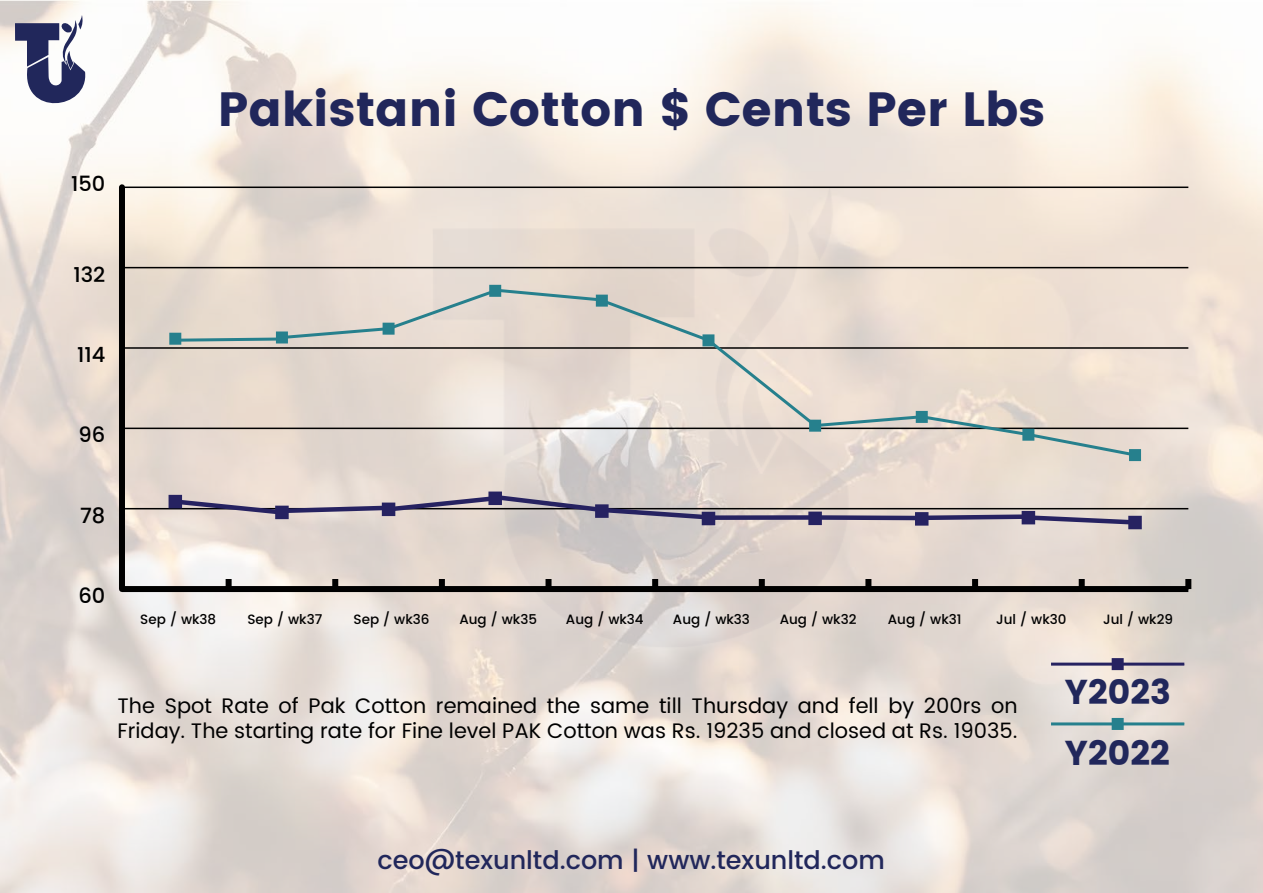
<style>
.page{position:relative;width:1263px;height:893px;background:#fff}
.page>*{position:absolute;margin:0;border:0;box-sizing:border-box;transform-origin:0 0}
.t1{font:700 48px "Poppins";color:#21275b}
.t2{font:700 34.5px/60.3px "Poppins";color:#21275b}
.t3{font:500 25.5px "Poppins";color:#21275b}
.t4{font:21px/25.2px "Poppins";color:#000}
.t5{font:500 21px "Poppins";color:#000}
.t6{font:500 13.5px "Poppins";color:#000}
</style>
<div class="page">
<img style="left:0;top:0;width:1263px;height:893px">
<img style="left:366px;top:188px;width:531px;height:518px">
<svg style="left:15px;top:15px;width:74px;height:102px"></svg>
<div style="left:122px;top:586px;width:1066px;height:6px;background:#000"></div>
<div style="left:226px;top:579px;width:6px;height:10px;background:#000"></div>
<div style="left:332px;top:579px;width:6px;height:10px;background:#000"></div>
<div style="left:439px;top:579px;width:6px;height:10px;background:#000"></div>
<div style="left:545px;top:579px;width:6px;height:10px;background:#000"></div>
<div style="left:652px;top:579px;width:6px;height:10px;background:#000"></div>
<div style="left:759px;top:579px;width:6px;height:10px;background:#000"></div>
<div style="left:865px;top:579px;width:6px;height:10px;background:#000"></div>
<div style="left:972px;top:579px;width:6px;height:10px;background:#000"></div>
<div style="left:1079px;top:579px;width:6px;height:10px;background:#000"></div>
<div style="left:1185px;top:579px;width:6px;height:10px;background:#000"></div>
<div style="left:119px;top:187px;width:6px;height:402px;background:#000"></div>
<hr style="left:122px;top:508px;width:1066px;height:1px;background:#000">
<hr style="left:122px;top:428px;width:1066px;height:1px;background:#000">
<hr style="left:122px;top:347px;width:1066px;height:2px;background:#000">
<hr style="left:122px;top:267px;width:1066px;height:1px;background:#000">
<hr style="left:122px;top:187px;width:1066px;height:1px;background:#000">
<hr style="left:1051px;top:663px;width:133px;height:3px;background:#262261">
<svg style="left:170px;top:492px;width:970px;height:35px;background:#c3b9ba"></svg>
<hr style="left:1051px;top:722px;width:133px;height:3px;background:#26808d">
<svg style="left:172px;top:287px;width:966px;height:171px;background:#e0d6cc"></svg>
<div style="left:1112px;top:658px;width:12px;height:12px;background:#262261;border:3px solid #262261"></div>
<div style="left:169px;top:495px;width:13px;height:13px;background:#262261"></div>
<div style="left:275px;top:506px;width:14px;height:13px;background:#262261"></div>
<div style="left:382px;top:503px;width:13px;height:13px;background:#262261"></div>
<div style="left:488px;top:492px;width:14px;height:13px;background:#262261"></div>
<div style="left:595px;top:504px;width:14px;height:14px;background:#262261;border:4px solid #262261"></div>
<div style="left:702px;top:512px;width:13px;height:13px;background:#262261"></div>
<div style="left:808px;top:512px;width:14px;height:13px;background:#262261;border:4px solid #262261"></div>
<div style="left:915px;top:512px;width:13px;height:14px;background:#262261;border:4px solid #262261"></div>
<div style="left:1022px;top:511px;width:13px;height:13px;background:#262261"></div>
<div style="left:1128px;top:516px;width:14px;height:13px;background:#262261;border:4px solid #262261"></div>
<div style="left:1112px;top:718px;width:12px;height:12px;background:#26808d"></div>
<div style="left:169px;top:333px;width:12px;height:12px;background:#26808d;border:3px solid #26808d"></div>
<div style="left:276px;top:331px;width:12px;height:12px;background:#26808d"></div>
<div style="left:383px;top:323px;width:12px;height:12px;background:#26808d;border:3px solid #26808d"></div>
<div style="left:489px;top:285px;width:12px;height:12px;background:#26808d;border:3px solid #26808d"></div>
<div style="left:596px;top:295px;width:12px;height:12px;background:#26808d;border:3px solid #26808d"></div>
<div style="left:702px;top:334px;width:12px;height:12px;background:#26808d;border:3px solid #26808d"></div>
<div style="left:809px;top:420px;width:12px;height:12px;background:#26808d;border:3px solid #26808d"></div>
<div style="left:916px;top:411px;width:12px;height:12px;background:#26808d;border:3px solid #26808d"></div>
<div style="left:1022px;top:429px;width:12px;height:12px;background:#26808d;border:3px solid #26808d"></div>
<div style="left:1129px;top:449px;width:12px;height:12px;background:#26808d"></div>
<p class="t5" style="left:71px;top:168px;width:36px">150</p>
<h1 class="t1" style="left:218px;top:81px;width:829px">Pakistani Cotton $ Cents Per Lbs</h1>
<p class="t5" style="left:73px;top:259px;width:33px">132</p>
<p class="t5" style="left:77px;top:339px;width:30px">114</p>
<p class="t5" style="left:78px;top:420px;width:28px">96</p>
<p class="t5" style="left:80px;top:500px;width:27px">78</p>
<p class="t5" style="left:78px;top:580px;width:28px">60</p>
<p class="t6" style="left:140px;top:609px;width:77px">Sep / wk38</p>
<p class="t6" style="left:247px;top:609px;width:76px">Sep / wk37</p>
<p class="t6" style="left:354px;top:609px;width:77px">Sep / wk36</p>
<p class="t6" style="left:459px;top:609px;width:79px">Aug / wk35</p>
<p class="t6" style="left:566px;top:609px;width:79px">Aug / wk34</p>
<p class="t6" style="left:673px;top:609px;width:79px">Aug / wk33</p>
<p class="t6" style="left:780px;top:609px;width:78px">Aug / wk32</p>
<p class="t6" style="left:888px;top:609px;width:75px">Aug / wk31</p>
<p class="t6" style="left:996px;top:609px;width:72px">Jul / wk30</p>
<p class="t6" style="left:1103px;top:609px;width:71px">Jul / wk29</p>
<p class="t4" style="left:118px;top:693px;width:902px">The Spot Rate of Pak Cotton remained the same till Thursday and fell by 200rs on<br>Friday. The starting rate for Fine level PAK Cotton was Rs. 19235 and closed at Rs. 19035.</p>
<h2 class="t2" style="left:1064px;top:662px;width:108px">Y2023<br>Y2022</h2>
<p class="t3" style="left:377px;top:841px;width:509px">ceo@texunltd.com | www.texunltd.com</p>
</div>
